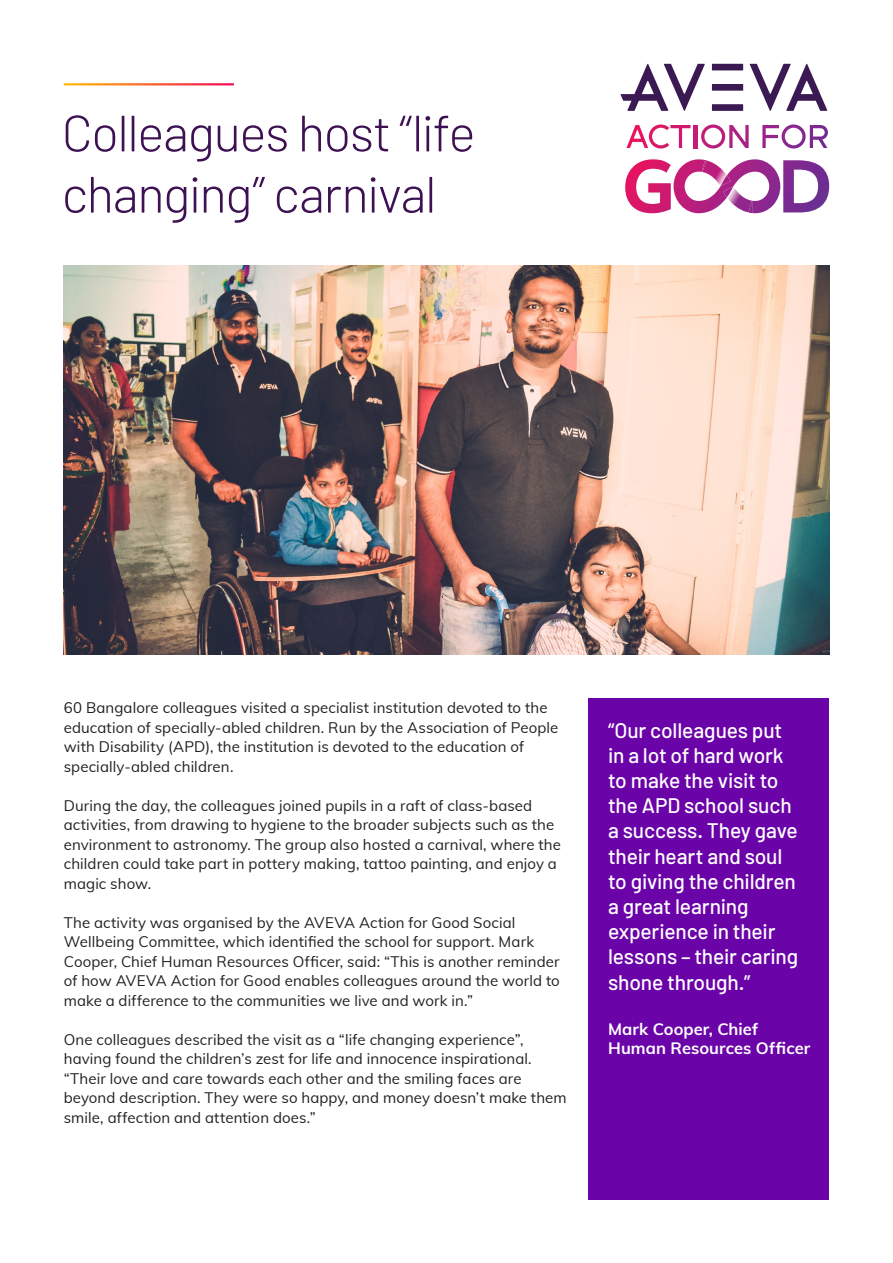
<style>
.page{position:relative;width:893px;height:1263px;background:#fff}
.page>*{position:absolute;margin:0;border:0;box-sizing:border-box;transform-origin:0 0}
.t1{font:300 51px/61.2px "Barlow";letter-spacing:-.025em;color:#3d1152}
.t2{font:500 21px/25.2px "Barlow";letter-spacing:-.01em;color:#fff}
.t3{font:700 16.5px/19.8px "Muli";letter-spacing:.005em;color:#fff}
.t4{font:15px/19.5px "Muli";letter-spacing:.005em;color:#231f20}
</style>
<div class="page">
<div style="left:712px;top:104px;width:31px;height:7px;background:#3b1952"></div>
<div style="left:712px;top:84px;width:31px;height:7px;background:#3b1952"></div>
<div style="left:712px;top:64px;width:31px;height:6px;background:#3b1952"></div>
<svg style="left:621px;top:64px;width:84px;height:47px"></svg>
<svg style="left:750px;top:64px;width:77px;height:47px"></svg>
<svg style="left:626px;top:124px;width:64px;height:25px"></svg>
<hr style="left:694px;top:125px;width:3px;height:23px;background:#c61b74">
<svg style="left:701px;top:124px;width:48px;height:25px"></svg>
<svg style="left:762px;top:124px;width:66px;height:25px"></svg>
<svg style="left:625px;top:159px;width:204px;height:54px"></svg>
<img style="left:64px;top:266px;width:765px;height:389px">
<div style="left:589px;top:698px;width:240px;height:501px;background:#6b04a8"></div>
<p class="t1" style="left:62px;top:101px;width:415px">Colleagues host “life changing” carnival</p>
<p class="t4" style="left:64px;top:697px;width:496px">60 Bangalore colleagues visited a specialist institution devoted to the education of specially-abled children. Run by the Association of People with Disability (APD), the institution is devoted to the education of specially-abled children.</p>
<p class="t4" style="left:64px;top:795px;width:499px">During the day, the colleagues joined pupils in a raft of class-based activities, from drawing to hygiene to the broader subjects such as the environment to astronomy. The group also hosted a carnival, where the children could take part in pottery making, tattoo painting, and enjoy a magic show.</p>
<p class="t4" style="left:64px;top:912px;width:498px">The activity was organised by the AVEVA Action for Good Social Wellbeing Committee, which identified the school for support. Mark Cooper, Chief Human Resources Officer, said: “This is another reminder of how AVEVA Action for Good enables colleagues around the world to make a difference to the communities we live and work in.”</p>
<p class="t4" style="left:64px;top:1029px;width:504px">One colleagues described the visit as a “life changing experience”, having found the children’s zest for life and innocence inspirational. “Their love and care towards each other and the smiling faces are beyond description. They were so happy, and money doesn’t make them smile, affection and attention does.”</p>
<p class="t2" style="left:608px;top:717px;width:192px">“Our colleagues put in a lot of hard work to make the visit to the APD school such a success. They gave their heart and soul to giving the children a great learning experience in their lessons – their caring shone through.”</p>
<p class="t3" style="left:608px;top:1018px;width:204px">Mark Cooper, Chief<br>Human Resources Officer</p>
</div>
